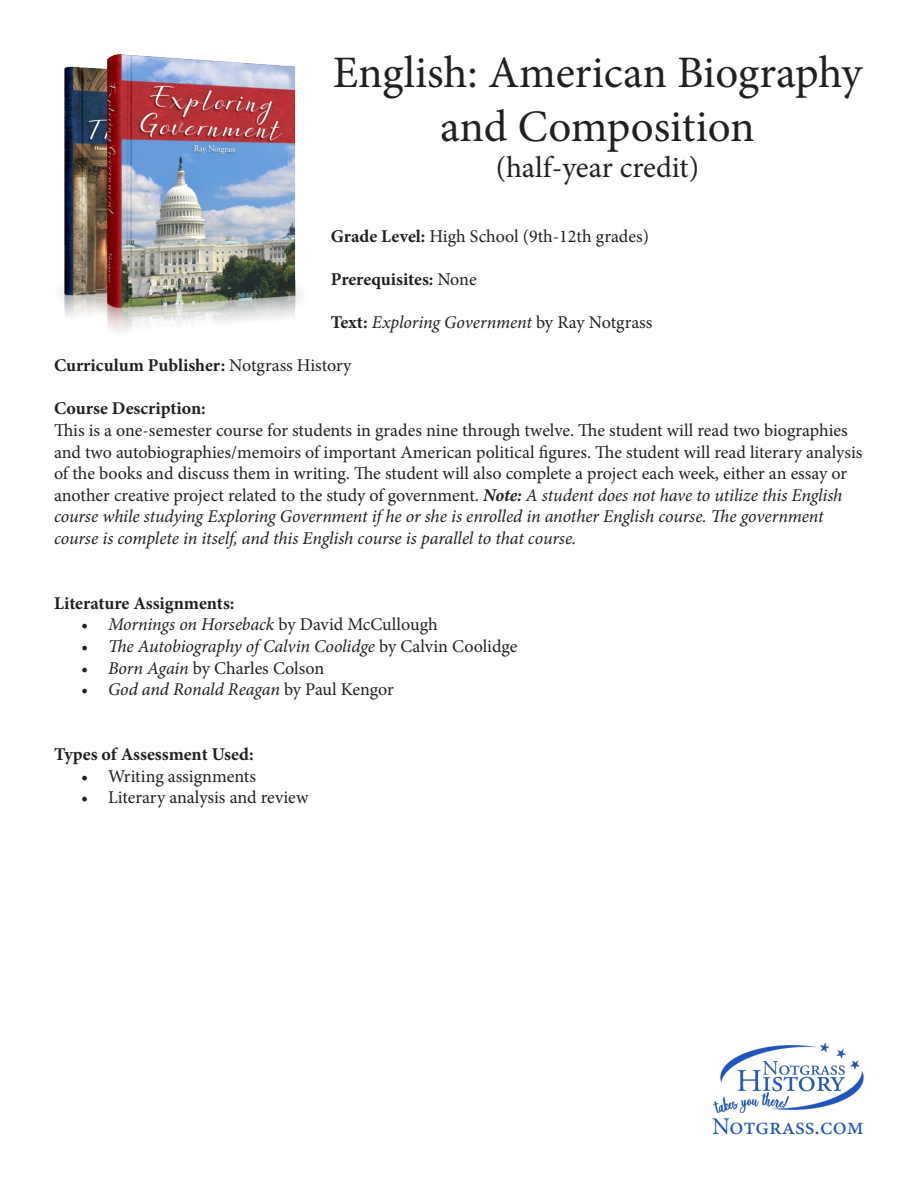
<style>
.page{position:relative;width:918px;height:1188px;background:#fff}
.page>*{position:absolute;margin:0;border:0;box-sizing:border-box;transform-origin:0 0}
.t1{font:45px/54px "Minion Pro";color:#231f20;text-align:center}
.t2{font:30px "Minion Pro";color:#231f20}
.t3{font:24px "Minion Pro";color:#1c56be}
.t4{font:18px/21.6px "Minion Pro";color:#231f20}
.t5{font:italic 18px "Minion Pro";letter-spacing:-.01em;color:#231f20}
.t6{font:700 18px "Minion Pro";color:#231f20}
.s1{font-weight:700}
.s2{font-weight:400}
.s3{font-weight:700;font-style:normal}
.s4{font-style:normal}
.s5{font-weight:700;font-style:italic}
.s6{font-style:italic}
</style>
<div class="page">
<img style="left:713px;top:1042px;width:151px;height:72px">
<img style="left:60px;top:54px;width:241px;height:278px">
<p class="t1" style="left:333px;top:46px;width:531px">English: American Biography and Composition</p>
<p class="t2" style="left:496px;top:147px;width:205px">(half-year credit)</p>
<p class="t4" style="left:331px;top:225px;width:320px"><span class="s1">Grade Level:</span> High School (9th-12th grades)</p>
<p class="t6" style="left:331px;top:266px;width:147px">Prerequisites: <span class="s2">None</span></p>
<p class="t5" style="left:331px;top:310px;width:323px"><span class="s3">Text:</span> Exploring Government <span class="s4">by Ray Notgrass</span></p>
<p class="t6" style="left:54px;top:353px;width:299px">Curriculum Publisher: <span class="s2">Notgrass History</span></p>
<p class="t6" style="left:54px;top:396px;width:153px">Course Description:</p>
<p class="t4" style="left:54px;top:419px;width:810px">This is a one-semester course for students in grades nine through twelve. The student will read two biographies and two autobiographies/memoirs of important American political figures. The student will read literary analysis of the books and discuss them in writing. The student will also complete a project each week, either an essay or another creative project related to the study of government. <span class="s5">Note:</span> <span class="s6">A student does not have to utilize this English course while studying Exploring Government if he or she is enrolled in another English course. The government course is complete in itself, and this English course is parallel to that course.</span></p>
<p class="t6" style="left:54px;top:590px;width:182px">Literature Assignments:</p>
<p class="t5" style="left:81px;top:612px;width:358px">• Mornings on Horseback <span class="s4">by David McCullough</span></p>
<p class="t5" style="left:81px;top:634px;width:438px">• The Autobiography of Calvin Coolidge <span class="s4">by Calvin Coolidge</span></p>
<p class="t4" style="left:81px;top:657px;width:245px"><span class="s6">• Born Again</span> by Charles Colson</p>
<p class="t5" style="left:81px;top:677px;width:314px">• God and Ronald Reagan <span class="s4">by Paul Kengor</span></p>
<p class="t6" style="left:54px;top:741px;width:201px">Types of Assessment Used:</p>
<p class="t4" style="left:81px;top:765px;width:177px">• Writing assignments</p>
<p class="t4" style="left:81px;top:787px;width:229px">• Literary analysis and review</p>
<p class="t3" style="left:712px;top:1110px;width:153px">Notgrass.com</p>
</div>
